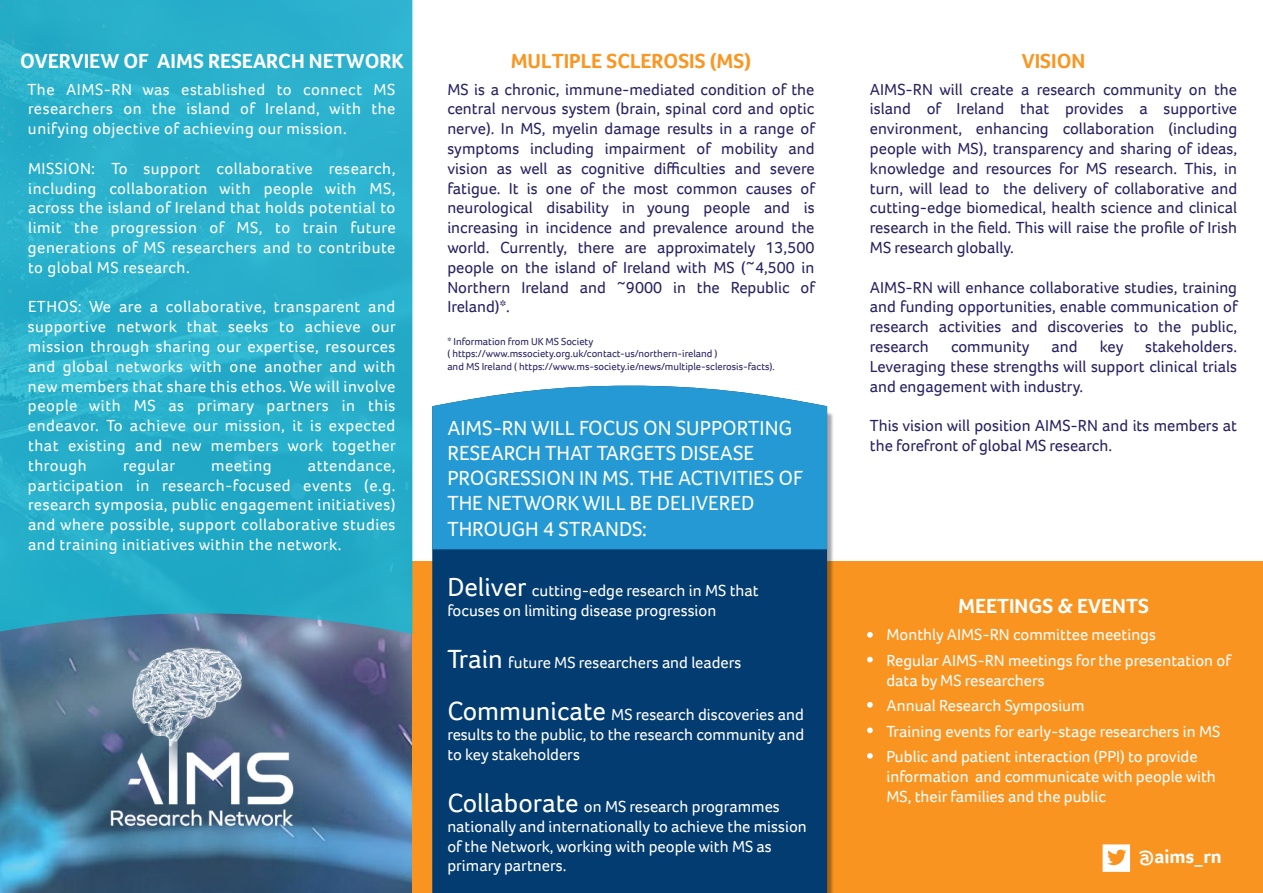
<style>
.page{position:relative;width:1263px;height:893px;background:#fff}
.page>*{position:absolute;margin:0;border:0;box-sizing:border-box;transform-origin:0 0}
.t1{font:21px/25.2px "Foco";color:#fff}
.t2{font:700 21px "Foco";color:#fff}
.t3{font:700 21px "Foco";color:#fa9622}
.t4{font:700 19.5px "Foco";color:#fff}
.t5{font:16.5px/19.8px "Foco";color:#fff}
.t6{font:16.5px/19.8px "Foco";color:#272262;text-align:justify}
.t7{font:16.5px "Foco";letter-spacing:.03em;color:#fff}
.t8{font:10.5px/12.6px "Foco";color:#272262}
.s1{font-size:27px}
</style>
<div class="page">
<img style="left:0;top:634px;width:412px;height:259px">
<div style="left:412px;top:561px;width:851px;height:332px;background:#f99420"></div>
<img style="left:827px;top:406px;width:6px;height:487px">
<div style="left:432px;top:549px;width:395px;height:344px;background:#033c71"></div>
<div style="left:432px;top:386px;width:395px;height:163px;background:#2499d3"></div>
<img style="left:103px;top:642px;width:194px;height:193px">
<svg style="left:0;top:0;width:412px;height:634px;background:#29adc9"></svg>
<svg style="left:867px;top:632px;width:6px;height:6px"></svg>
<svg style="left:867px;top:657px;width:6px;height:5px"></svg>
<svg style="left:867px;top:702px;width:6px;height:6px"></svg>
<svg style="left:867px;top:727px;width:6px;height:6px"></svg>
<svg style="left:867px;top:753px;width:6px;height:6px"></svg>
<svg style="left:1102px;top:844px;width:28px;height:28px"></svg>
<p class="t2" style="left:20px;top:47px;width:385px">OVERVIEW OF AIMS RESEARCH NETWORK</p>
<p class="t5" style="left:27px;top:79px;width:369px;text-align:justify">The AIMS-RN was established to connect MS researchers on the island of Ireland, with the unifying objective of achieving our mission.</p>
<p class="t5" style="left:28px;top:158px;width:369px;text-align:justify">MISSION: To support collaborative research, including collaboration with people with MS, across the island of Ireland that holds potential to limit the progression of MS, to train future generations of MS researchers and to contribute to global MS research.</p>
<p class="t5" style="left:28px;top:297px;width:370px;text-align:justify">ETHOS: We are a collaborative, transparent and supportive network that seeks to achieve our mission through sharing our expertise, resources and global networks with one another and with new members that share this ethos. We will involve people with MS as primary partners in this endeavor. To achieve our mission, it is expected that existing and new members work together through</p>
<p class="t5" style="left:28px;top:455px;width:369px;text-align:justify;text-indent:280px">attendance, participation in research-focused events (e.g. research symposia, public engagement initiatives) and where possible, support collaborative studies and training initiatives within the network.</p>
<p class="t7" style="left:123px;top:454px;width:54px">regular</p>
<p class="t7" style="left:211px;top:454px;width:62px">meeting</p>
<p class="t3" style="left:511px;top:47px;width:242px">MULTIPLE SCLEROSIS (MS)</p>
<p class="t6" style="left:447px;top:79px;width:369px">MS is a chronic, immune-mediated condition of the central nervous system (brain, spinal cord and optic nerve). In MS, myelin damage results in a range of symptoms including impairment of mobility and vision as well as cognitive difficulties and severe fatigue. It is one of the most common causes of neurological disability in young people and is increasing in incidence and prevalence around the world. Currently, there are approximately 13,500 people on the island of Ireland with MS (~4,500 in Northern Ireland and ~9000 in the Republic of Ireland)*.</p>
<p class="t8" style="left:447px;top:335px;width:329px">* Information from UK MS Society<br>( https://www.mssociety.org.uk/contact-us/northern-ireland )<br>and MS Ireland ( https://www.ms-society.ie/news/multiple-sclerosis-facts).</p>
<p class="t1" style="left:447px;top:415px;width:357px">AIMS-RN WILL FOCUS ON SUPPORTING<br>RESEARCH THAT TARGETS DISEASE<br>PROGRESSION IN MS. THE ACTIVITIES OF<br>THE NETWORK WILL BE DELIVERED<br>THROUGH 4 STRANDS:</p>
<p class="t5" style="left:447px;top:580px;width:313px"><span class="s1">Deliver</span> cutting-edge research in MS that focuses on limiting disease progression</p>
<p class="t5" style="left:447px;top:652px;width:296px"><span class="s1">Train</span> future MS researchers and leaders</p>
<p class="t5" style="left:447px;top:705px;width:359px;text-align:justify"><span class="s1">Communicate</span> MS research discoveries and results to the public, to the research community and to key stakeholders</p>
<p class="t5" style="left:447px;top:796px;width:361px"><span class="s1">Collaborate</span> on MS research programmes nationally and internationally to achieve the mission of the Network, working with people with MS as primary partners.</p>
<p class="t3" style="left:1022px;top:47px;width:65px">VISION</p>
<p class="t6" style="left:870px;top:79px;width:369px">AIMS-RN will create a research community on the island of Ireland that provides a supportive environment, enhancing collaboration (including people with MS), transparency and sharing of ideas, knowledge and resources for MS research. This, in turn, will lead to the delivery of collaborative and cutting-edge biomedical, health science and clinical research in the field. This will raise the profile of Irish MS research globally.</p>
<p class="t6" style="left:870px;top:277px;width:369px">AIMS-RN will enhance collaborative studies, training and funding opportunities, enable communication of research activities and discoveries to the public, research</p>
<p class="t6" style="left:870px;top:336px;width:369px;text-indent:275px">stakeholders.<br>Leveraging these strengths will support clinical trials and engagement with industry.</p>
<p class="t6" style="left:870px;top:415px;width:369px">This vision will position AIMS-RN and its members at the forefront of global MS research.</p>
<p class="t6" style="left:951px;top:336px;width:80px">community</p>
<p class="t6" style="left:1051px;top:336px;width:28px">and</p>
<p class="t6" style="left:1100px;top:336px;width:25px">key</p>
<p class="t2" style="left:958px;top:592px;width:192px">MEETINGS &amp; EVENTS</p>
<p class="t5" style="left:886px;top:622px;width:346px;line-height:25.5px">Monthly AIMS-RN committee meetings<br>Regular AIMS-RN meetings for the presentation of</p>
<p class="t5" style="left:886px;top:667px;width:335px;line-height:25.5px">data by MS researchers<br>Annual Research Symposium<br>Training events for early-stage researchers in MS Public and patient interaction (PPI) to provide</p>
<p class="t5" style="left:886px;top:766px;width:331px">information and communicate with people with<br>MS, their families and the public</p>
<p class="t4" style="left:1139px;top:844px;width:84px">@aims_rn</p>
</div>
